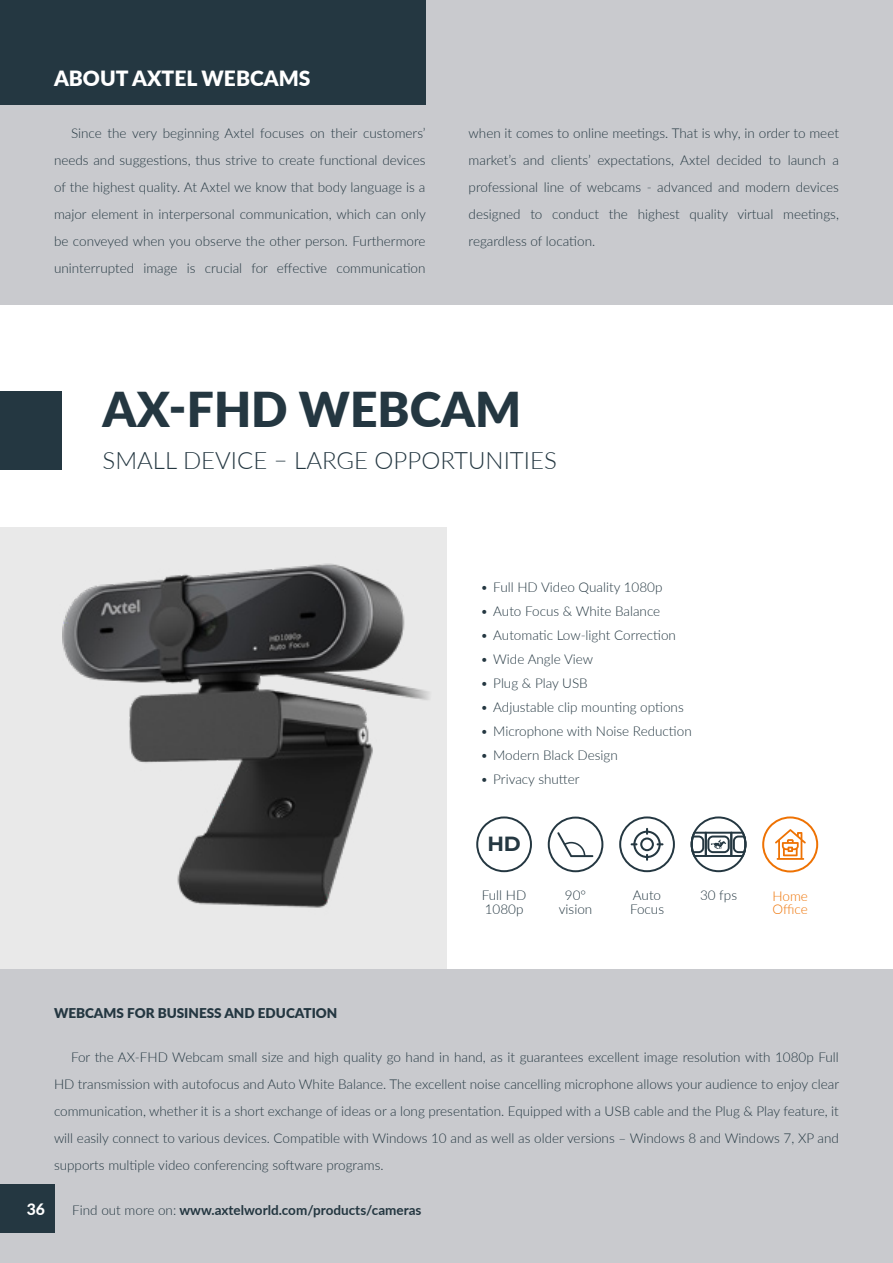
<style>
.page{position:relative;width:893px;height:1263px;background:#fff}
.page>*{position:absolute;margin:0;border:0;box-sizing:border-box;transform-origin:0 0}
.t1{font:900 48px "Lato";color:#243741}
.t2{font:300 24px "Lato";color:#243741}
.t3{font:900 21px "Lato";color:#fff}
.t4{font:700 20.55px "Montserrat";color:#243741}
.t5{font:800 15.75px "Lato";color:#fff}
.t6{font:300 13.5px/27px "Lato";color:#243741;text-align:justify}
.t7{font:700 13.5px "Lato";color:#233640}
.t8{font:900 13.5px "Lato";color:#243741}
.t9{font:300 13.5px/13.5px "Lato";letter-spacing:-.01em;color:#ee7203}
.s1{font-weight:300}
</style>
<div class="page">
<div style="left:0;top:527px;width:446px;height:594px;background:#e9e9e9"></div>
<div style="left:0;top:969px;width:893px;height:294px;background:#c9cace"></div>
<div style="left:0;top:0;width:893px;height:304px;background:#c9cace"></div>
<div style="left:0;top:0;width:426px;height:104px;background:#243741"></div>
<div style="left:0;top:391px;width:62px;height:79px;background:#243741"></div>
<img style="left:62px;top:563px;width:367px;height:345px">
<svg style="left:619px;top:816px;width:56px;height:56px"></svg>
<svg style="left:476px;top:816px;width:56px;height:56px"></svg>
<svg style="left:548px;top:816px;width:55px;height:56px"></svg>
<svg style="left:691px;top:816px;width:55px;height:56px"></svg>
<svg style="left:762px;top:816px;width:56px;height:56px"></svg>
<div style="left:0;top:1184px;width:55px;height:49px;background:#243741"></div>
<h3 class="t3" style="left:54px;top:63px;width:258px">ABOUT AXTEL WEBCAMS</h3>
<p class="t6" style="left:54px;top:120px;width:373px;text-indent:17px">Since the very beginning Axtel focuses on their customers’ needs and suggestions, thus strive to create functional devices of the highest quality. At Axtel we know that body language is a major element in interpersonal communication, which can only be conveyed when you observe the other person. Furthermore uninterrupted image is crucial for effective communication</p>
<p class="t6" style="left:469px;top:120px;width:372px">when it comes to online meetings. That is why, in order to meet market’s and clients’ expectations, Axtel decided to launch a professional line of webcams - advanced and modern devices designed to conduct the highest quality virtual meetings, regardless of location.</p>
<h1 class="t1" style="left:103px;top:373px;width:420px">AX-FHD WEBCAM</h1>
<h2 class="t2" style="left:103px;top:444px;width:456px">SMALL DEVICE – LARGE OPPORTUNITIES</h2>
<p class="t6" style="left:480px;top:573px;width:184px">• Full HD Video Quality 1080p</p>
<p class="t6" style="left:480px;top:597px;width:181px">• Auto Focus &amp; White Balance</p>
<p class="t6" style="left:480px;top:621px;width:197px">• Automatic Low-light Correction</p>
<p class="t6" style="left:480px;top:645px;width:114px">• Wide Angle View</p>
<p class="t6" style="left:480px;top:669px;width:109px">• Plug &amp; Play USB</p>
<p class="t6" style="left:480px;top:693px;width:205px">• Adjustable clip mounting options</p>
<p class="t6" style="left:480px;top:717px;width:213px">• Microphone with Noise Reduction</p>
<p class="t6" style="left:480px;top:741px;width:139px">• Modern Black Design</p>
<p class="t6" style="left:480px;top:765px;width:101px">• Privacy shutter</p>
<p class="t8" style="left:54px;top:1003px;width:285px">WEBCAMS FOR BUSINESS AND EDUCATION</p>
<h3 class="t4" style="left:487px;top:829px;width:35px">HD</h3>
<p class="t6" style="left:482px;top:888px;width:46px;line-height:13.5px">Full HD<br>1080p</p>
<p class="t6" style="left:559px;top:888px;width:35px;line-height:13.5px;text-align:center">90° vision</p>
<p class="t6" style="left:700px;top:882px;width:39px">30 fps</p>
<p class="t9" style="left:772px;top:889px;width:37px">Home<br>Office</p>
<p class="t6" style="left:630px;top:888px;width:36px;line-height:13.5px">Auto<br>Focus</p>
<p class="t6" style="left:54px;top:1043px;width:787px;text-indent:17px">For the AX-FHD Webcam small size and high quality go hand in hand, as it guarantees excellent image resolution with 1080p Full HD transmission with autofocus and Auto White Balance. The excellent noise cancelling microphone allows your audience to enjoy clear communication, whether it is a short exchange of ideas or a long presentation. Equipped with a USB cable and the Plug &amp; Play feature, it will easily connect to various devices. Compatible with Windows 10 and as well as older versions – Windows 8 and Windows 7, XP and supports multiple video conferencing software programs.</p>
<p class="t5" style="left:27px;top:1197px;width:20px">36</p>
<p class="t7" style="left:72px;top:1200px;width:351px"><span class="s1">Find out more on:</span> www.axtelworld.com/products/cameras</p>
</div>
